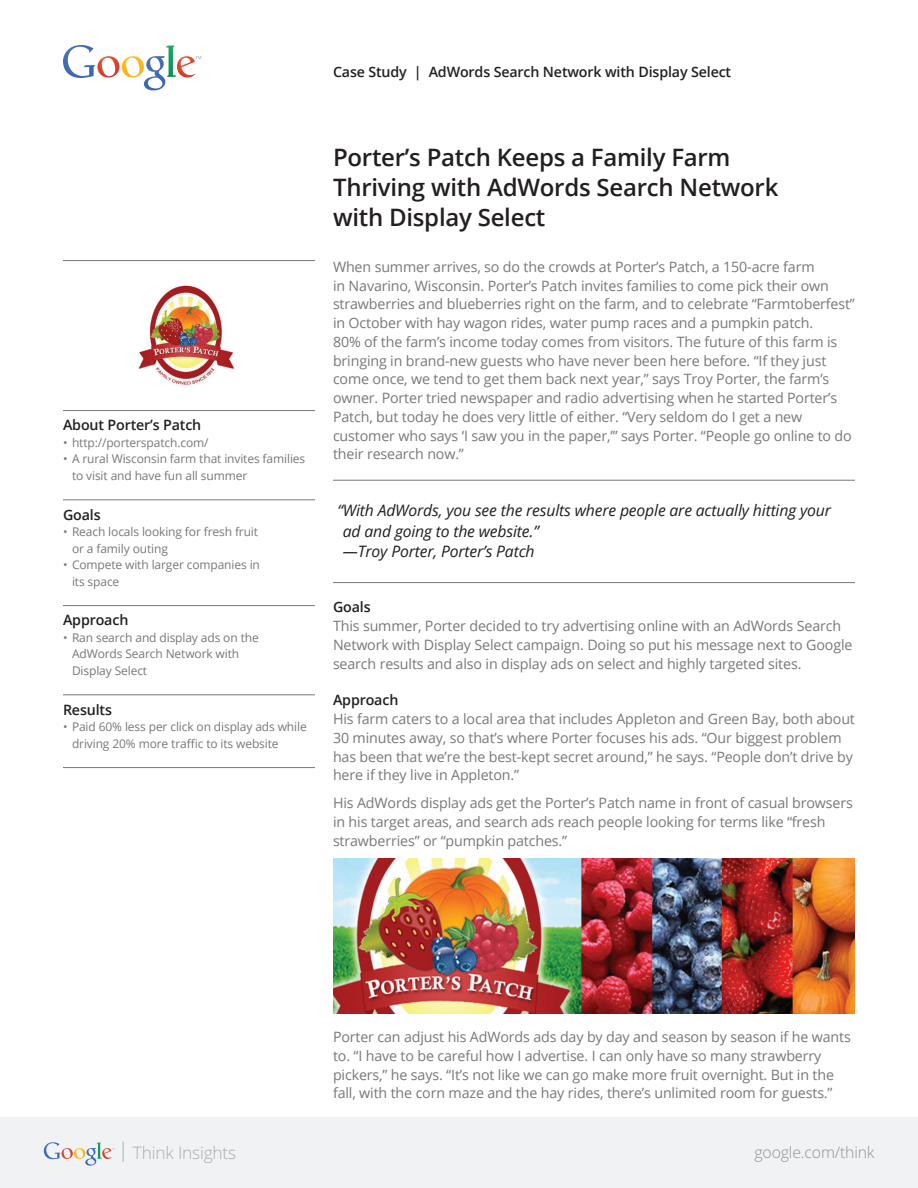
<style>
.page{position:relative;width:918px;height:1188px;background:#fff}
.page>*{position:absolute;margin:0;border:0;box-sizing:border-box;transform-origin:0 0}
.Main_Title{font:600 24px/30px "Open Sans";letter-spacing:-.01em;color:#231f20}
.t1{font:300 17.25px "Open Sans";letter-spacing:-.01em;color:#acacac}
.Body_Text_Pull_Quote{font:italic 15.75px/20.2px "Open Sans";letter-spacing:-.01em;color:#231f20}
.t2{font:300 15.75px "Open Sans";letter-spacing:-.01em;color:#919191}
.Body_Text{font:14.25px/18.8px "Open Sans";letter-spacing:-.01em;color:#76787b}
.Overview_Title{font:600 14.25px "Open Sans";letter-spacing:-.01em;color:#231f20}
.Sidebar_Subhead{font:600 14.25px "Open Sans";letter-spacing:-.01em;color:#231f20}
.Body_Text_Subhead{font:600 14.25px "Open Sans";letter-spacing:-.01em;color:#231f20}
.t3{font:12px/16.5px "Open Sans";letter-spacing:-.01em;color:#76787b}
.s1{font-size:20.1px}
</style>
<div class="page">
<img style="left:97px;top:56px;width:23px;height:21px">
<img style="left:166px;top:46px;width:10px;height:31px">
<img style="left:177px;top:56px;width:19px;height:21px">
<img style="left:122px;top:56px;width:22px;height:21px">
<img style="left:144px;top:56px;width:21px;height:34px">
<img style="left:63px;top:45px;width:33px;height:33px">
<svg style="left:196px;top:56px;width:5px;height:3px"></svg>
<hr style="left:333px;top:480px;width:522px;height:1px;background:#76787b">
<hr style="left:333px;top:582px;width:522px;height:1px;background:#76787b">
<hr style="left:63px;top:260px;width:252px;height:1px;background:#76787b">
<hr style="left:63px;top:410px;width:252px;height:1px;background:#76787b">
<hr style="left:63px;top:500px;width:252px;height:1px;background:#76787b">
<hr style="left:63px;top:605px;width:252px;height:1px;background:#76787b">
<hr style="left:63px;top:695px;width:252px;height:1px;background:#76787b">
<hr style="left:63px;top:767px;width:252px;height:1px;background:#76787b">
<img style="left:138px;top:285px;width:96px;height:101px">
<img style="left:333px;top:858px;width:522px;height:156px">
<div style="left:0;top:1117px;width:918px;height:71px;background:#f1f2f3"></div>
<svg style="left:61px;top:1148px;width:24px;height:11px"></svg>
<img style="left:85px;top:1148px;width:11px;height:18px">
<img style="left:44px;top:1142px;width:17px;height:17px">
<svg style="left:97px;top:1143px;width:18px;height:16px"></svg>
<p class="Overview_Title" style="left:333px;top:62px;width:400px">Case Study | AdWords Search Network with Display Select</p>
<p class="Sidebar_Subhead" style="left:63px;top:415px;width:140px">About Porter’s Patch</p>
<p class="t3" style="left:63px;top:434px;width:147px">• http://porterspatch.com/</p>
<p class="t3" style="left:72px;top:450px;width:235px;text-indent:-9px">• A rural Wisconsin farm that invites families to visit and have fun all summer</p>
<p class="Sidebar_Subhead" style="left:63px;top:505px;width:39px">Goals</p>
<p class="t3" style="left:72px;top:523px;width:188px;text-indent:-9px">• Reach locals looking for fresh fruit or a family outing</p>
<p class="t3" style="left:72px;top:556px;width:189px;text-indent:-9px">• Compete with larger companies in its space</p>
<p class="Sidebar_Subhead" style="left:63px;top:610px;width:67px">Approach</p>
<p class="t3" style="left:72px;top:629px;width:188px;text-indent:-9px">• Ran search and display ads on the<br>AdWords Search Network with<br>Display Select</p>
<p class="Sidebar_Subhead" style="left:63px;top:700px;width:50px">Results</p>
<p class="t3" style="left:72px;top:718px;width:236px;text-indent:-9px">• Paid 60% less per click on display ads while driving 20% more traffic to its website</p>
<p class="Main_Title" style="left:333px;top:142px;width:447px">Porter’s Patch Keeps a Family Farm<br>Thriving with AdWords Search Network with Display Select</p>
<p class="Body_Text" style="left:333px;top:257px;width:523px">When summer arrives, so do the crowds at Porter’s Patch, a 150-acre farm<br>in Navarino, Wisconsin. Porter’s Patch invites families to come pick their own strawberries and blueberries right on the farm, and to celebrate “Farmtoberfest” in October with hay wagon rides, water pump races and a pumpkin patch.<br>80% of the farm’s income today comes from visitors. The future of this farm is bringing in brand-new guests who have never been here before. “If they just come once, we tend to get them back next year,” says Troy Porter, the farm’s owner. Porter tried newspaper and radio advertising when he started Porter’s Patch, but today he does very little of either. “Very seldom do I get a new customer who says ‘I saw you in the paper,’” says Porter. “People go online to do their research now.”</p>
<p class="Body_Text_Pull_Quote" style="left:343px;top:500px;width:490px;text-indent:-5px">“With AdWords, you see the results where people are actually hitting your ad and going to the website.”<br>—Troy Porter, Porter’s Patch</p>
<p class="Body_Text_Subhead" style="left:333px;top:597px;width:39px">Goals</p>
<p class="Body_Text" style="left:333px;top:616px;width:521px">This summer, Porter decided to try advertising online with an AdWords Search<br>Network with Display Select campaign. Doing so put his message next to Google search results and also in display ads on select and highly targeted sites.</p>
<p class="Body_Text_Subhead" style="left:333px;top:690px;width:67px">Approach</p>
<p class="Body_Text" style="left:333px;top:709px;width:523px">His farm caters to a local area that includes Appleton and Green Bay, both about 30 minutes away, so that’s where Porter focuses his ads. “Our biggest problem has been that we’re the best-kept secret around,” he says. “People don’t drive by here if they live in Appleton.”</p>
<p class="Body_Text" style="left:333px;top:793px;width:521px">His AdWords display ads get the Porter’s Patch name in front of casual browsers in his target areas, and search ads reach people looking for terms like “fresh strawberries” or “pumpkin patches.”</p>
<p class="Body_Text" style="left:333px;top:1027px;width:519px">Porter can adjust his AdWords ads day by day and season by season if he wants to. “I have to be careful how I advertise. I can only have so many strawberry pickers,” he says. “It’s not like we can go make more fruit overnight. But in the fall, with the corn maze and the hay rides, there’s unlimited room for guests.”</p>
<p class="t1" style="left:118px;top:1141px;width:120px"><span class="s1">|</span> Think Insights</p>
<p class="t2" style="left:755px;top:1142px;width:122px">google.com/think</p>
</div>
